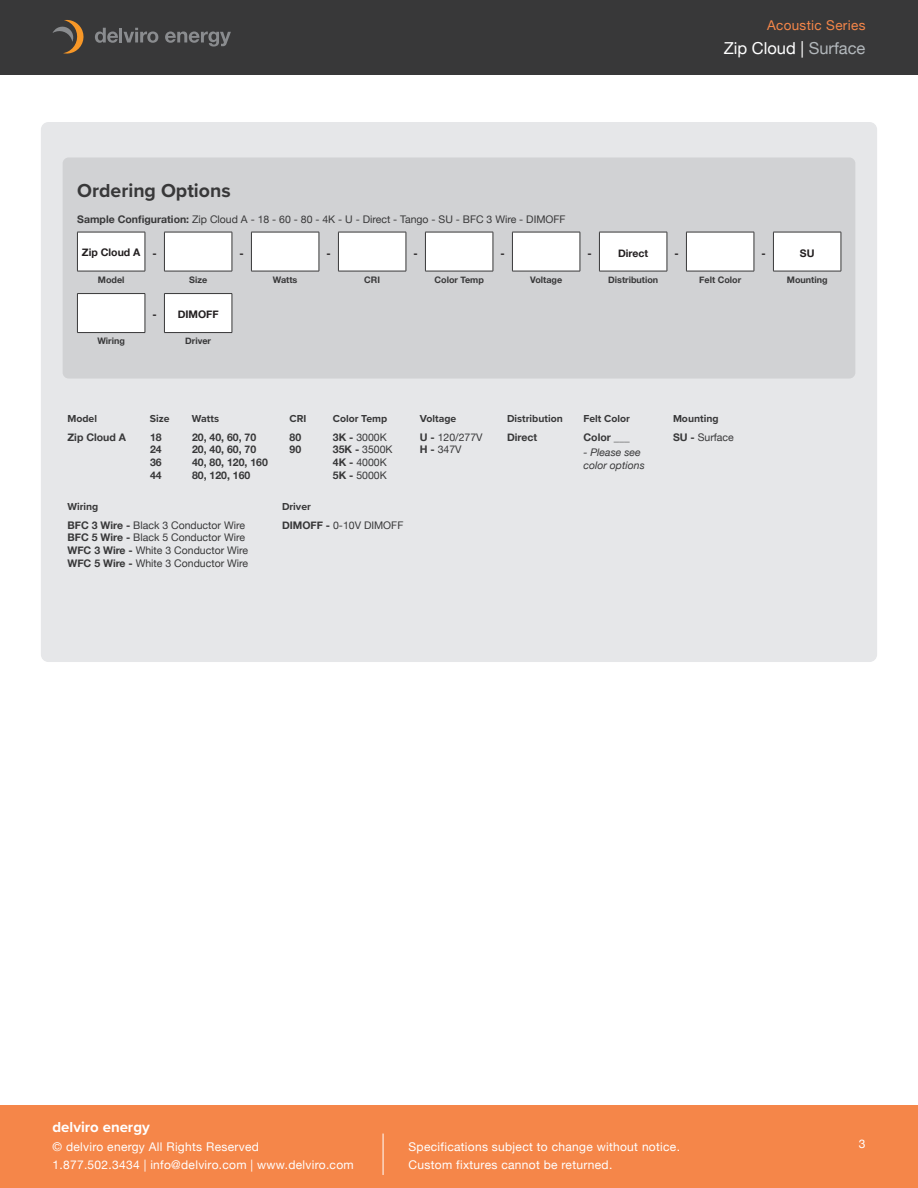
<style>
.page{position:relative;width:918px;height:1188px;background:#fff}
.page>*{position:absolute;margin:0;border:0;box-sizing:border-box;transform-origin:0 0}
.t1{font:700 19.5px "Proxima Nova";color:#383839}
.t2{font:16.5px "Helvetica Neue";color:#fff}
.t3{font:700 15px "Proxima Nova";color:#fff}
.t4{font:13.5px "Helvetica Neue";letter-spacing:.025em;color:#f58649}
.t5{font:12px/18px "Helvetica Neue";letter-spacing:.025em;color:#fff}
.t6{font:10.5px "Helvetica Neue";color:#383839}
.t7{font:700 10.5px "Helvetica Neue";color:#383839}
.t8{font:700 10.5px "Proxima Nova";color:#383839}
.t9{font:700 10.5px "Helvetica Neue";color:#231f20}
.t10{font:italic 10.5px "Helvetica Neue";color:#383839}
.t11{font:700 9px "Helvetica Neue";color:#383839}
.s1{color:#b2b7bb}
.s2{font-weight:700}
</style>
<div class="page">
<div style="left:0;top:1106px;width:918px;height:82px;background:#f58649"></div>
<div style="left:0;top:0;width:918px;height:75px;background:#383839"></div>
<hr style="left:383px;top:1134px;width:1px;height:41px;background:#fff">
<svg style="left:52px;top:20px;width:32px;height:34px"></svg>
<svg style="left:95px;top:28px;width:63px;height:15px"></svg>
<svg style="left:165px;top:32px;width:66px;height:15px"></svg>
<div style="left:41px;top:122px;width:836px;height:540px;background:#e6e7e9;border-radius:8px"></div>
<div style="left:63px;top:158px;width:792px;height:221px;background:#d1d2d4;border-radius:6px"></div>
<svg style="left:78px;top:233px;width:763px;height:100px"></svg>
<hr style="left:77px;top:293px;width:68px;height:1px;background:#383839">
<hr style="left:77px;top:294px;width:1px;height:38px;background:#383839">
<hr style="left:164px;top:293px;width:68px;height:1px;background:#383839">
<hr style="left:164px;top:294px;width:1px;height:38px;background:#383839">
<hr style="left:77px;top:332px;width:68px;height:1px;background:#383839">
<hr style="left:164px;top:332px;width:68px;height:1px;background:#383839">
<hr style="left:77px;top:232px;width:68px;height:1px;background:#383839">
<hr style="left:77px;top:232px;width:1px;height:39px;background:#383839">
<hr style="left:164px;top:232px;width:68px;height:1px;background:#383839">
<hr style="left:164px;top:232px;width:1px;height:39px;background:#383839">
<hr style="left:251px;top:232px;width:68px;height:1px;background:#383839">
<hr style="left:251px;top:232px;width:1px;height:39px;background:#383839">
<hr style="left:338px;top:232px;width:68px;height:1px;background:#383839">
<hr style="left:338px;top:232px;width:1px;height:39px;background:#383839">
<hr style="left:425px;top:232px;width:68px;height:1px;background:#383839">
<hr style="left:425px;top:232px;width:1px;height:39px;background:#383839">
<hr style="left:512px;top:232px;width:68px;height:1px;background:#383839">
<hr style="left:512px;top:232px;width:1px;height:39px;background:#383839">
<hr style="left:599px;top:232px;width:68px;height:1px;background:#383839">
<hr style="left:599px;top:232px;width:1px;height:39px;background:#383839">
<hr style="left:686px;top:232px;width:68px;height:1px;background:#383839">
<hr style="left:686px;top:232px;width:1px;height:39px;background:#383839">
<hr style="left:773px;top:232px;width:68px;height:1px;background:#383839">
<hr style="left:773px;top:232px;width:1px;height:39px;background:#383839">
<hr style="left:77px;top:271px;width:68px;height:1px;background:#383839">
<hr style="left:164px;top:271px;width:68px;height:1px;background:#383839">
<hr style="left:251px;top:271px;width:68px;height:1px;background:#383839">
<hr style="left:338px;top:271px;width:68px;height:1px;background:#383839">
<hr style="left:425px;top:271px;width:68px;height:1px;background:#383839">
<hr style="left:512px;top:271px;width:68px;height:1px;background:#383839">
<hr style="left:599px;top:271px;width:68px;height:1px;background:#383839">
<hr style="left:686px;top:271px;width:68px;height:1px;background:#383839">
<hr style="left:773px;top:271px;width:68px;height:1px;background:#383839">
<hr style="left:145px;top:232px;width:1px;height:39px;background:#383839">
<hr style="left:232px;top:232px;width:1px;height:39px;background:#383839">
<hr style="left:319px;top:232px;width:1px;height:39px;background:#383839">
<hr style="left:406px;top:232px;width:1px;height:39px;background:#383839">
<hr style="left:493px;top:232px;width:1px;height:39px;background:#383839">
<hr style="left:580px;top:232px;width:1px;height:39px;background:#383839">
<hr style="left:667px;top:232px;width:1px;height:39px;background:#383839">
<hr style="left:754px;top:232px;width:1px;height:39px;background:#383839">
<hr style="left:841px;top:232px;width:1px;height:39px;background:#383839">
<hr style="left:145px;top:294px;width:1px;height:38px;background:#383839">
<hr style="left:232px;top:294px;width:1px;height:38px;background:#383839">
<p class="t4" style="left:767px;top:15px;width:100px">Acoustic Series</p>
<h2 class="t2" style="left:724px;top:36px;width:143px">Zip Cloud | <span class="s1">Surface</span></h2>
<p class="t1" style="left:77px;top:176px;width:155px">Ordering Options</p>
<p class="t6" style="left:77px;top:211px;width:490px"><span class="s2">Sample Configuration:</span> Zip Cloud A - 18 - 60 - 80 - 4K - U - Direct - Tango - SU - BFC 3 Wire - DIMOFF</p>
<p class="t9" style="left:82px;top:244px;width:60px">Zip Cloud A</p>
<p class="t9" style="left:153px;top:245px;width:6px">-</p>
<p class="t9" style="left:240px;top:245px;width:6px">-</p>
<p class="t9" style="left:327px;top:245px;width:6px">-</p>
<p class="t9" style="left:414px;top:245px;width:6px">-</p>
<p class="t9" style="left:501px;top:245px;width:6px">-</p>
<p class="t9" style="left:588px;top:245px;width:6px">-</p>
<p class="t9" style="left:618px;top:245px;width:32px">Direct</p>
<p class="t9" style="left:675px;top:245px;width:6px">-</p>
<p class="t9" style="left:762px;top:245px;width:6px">-</p>
<p class="t9" style="left:800px;top:245px;width:16px">SU</p>
<p class="t11" style="left:98px;top:273px;width:28px">Model</p>
<p class="t11" style="left:189px;top:273px;width:20px">Size</p>
<p class="t11" style="left:273px;top:273px;width:26px">Watts</p>
<p class="t11" style="left:364px;top:273px;width:17px">CRI</p>
<p class="t11" style="left:435px;top:273px;width:51px">Color Temp</p>
<p class="t11" style="left:530px;top:273px;width:33px">Voltage</p>
<p class="t11" style="left:608px;top:273px;width:51px">Distribution</p>
<p class="t11" style="left:699px;top:273px;width:43px">Felt Color</p>
<p class="t11" style="left:787px;top:273px;width:42px">Mounting</p>
<p class="t9" style="left:153px;top:306px;width:6px">-</p>
<p class="t9" style="left:178px;top:306px;width:43px">DIMOFF</p>
<p class="t11" style="left:97px;top:334px;width:29px">Wiring</p>
<p class="t11" style="left:185px;top:334px;width:27px">Driver</p>
<p class="t8" style="left:68px;top:411px;width:31px">Model</p>
<p class="t8" style="left:150px;top:411px;width:21px">Size</p>
<p class="t8" style="left:192px;top:411px;width:29px">Watts</p>
<p class="t8" style="left:290px;top:411px;width:18px">CRI</p>
<p class="t8" style="left:333px;top:411px;width:56px">Color Temp</p>
<p class="t8" style="left:420px;top:411px;width:38px">Voltage</p>
<p class="t8" style="left:507px;top:411px;width:57px">Distribution</p>
<p class="t8" style="left:584px;top:411px;width:48px">Felt Color</p>
<p class="t8" style="left:673px;top:411px;width:47px">Mounting</p>
<p class="t7" style="left:68px;top:429px;width:60px">Zip Cloud A</p>
<p class="t7" style="left:150px;top:429px;width:13px">18</p>
<p class="t7" style="left:150px;top:441px;width:13px">24</p>
<p class="t7" style="left:150px;top:454px;width:13px">36</p>
<p class="t7" style="left:150px;top:467px;width:13px">44</p>
<p class="t6" style="left:420px;top:429px;width:64px"><span class="s2">U -</span> 120/277V</p>
<p class="t6" style="left:420px;top:442px;width:43px"><span class="s2">H -</span> 347V</p>
<p class="t7" style="left:507px;top:429px;width:32px">Direct</p>
<p class="t7" style="left:584px;top:429px;width:48px">Color ___</p>
<p class="t10" style="left:584px;top:445px;width:59px">- Please see</p>
<p class="t10" style="left:584px;top:458px;width:63px">color options</p>
<p class="t6" style="left:673px;top:429px;width:62px"><span class="s2">SU -</span> Surface</p>
<p class="t6" style="left:333px;top:429px;width:55px"><span class="s2">3K -</span> 3000K</p>
<p class="t6" style="left:333px;top:442px;width:61px"><span class="s2">35K -</span> 3500K</p>
<p class="t6" style="left:333px;top:455px;width:55px"><span class="s2">4K -</span> 4000K</p>
<p class="t6" style="left:333px;top:467px;width:55px"><span class="s2">5K -</span> 5000K</p>
<p class="t7" style="left:192px;top:429px;width:66px">20, 40, 60, 70</p>
<p class="t7" style="left:192px;top:441px;width:66px">20, 40, 60, 70</p>
<p class="t7" style="left:192px;top:454px;width:77px">40, 80, 120, 160</p>
<p class="t7" style="left:192px;top:467px;width:60px">80, 120, 160</p>
<p class="t7" style="left:290px;top:429px;width:13px">80</p>
<p class="t7" style="left:290px;top:441px;width:13px">90</p>
<p class="t8" style="left:68px;top:499px;width:32px">Wiring</p>
<p class="t8" style="left:282px;top:499px;width:30px">Driver</p>
<p class="t6" style="left:68px;top:518px;width:179px"><span class="s2">BFC 3 Wire -</span> Black 3 Conductor Wire</p>
<p class="t6" style="left:68px;top:530px;width:179px"><span class="s2">BFC 5 Wire -</span> Black 5 Conductor Wire</p>
<p class="t6" style="left:68px;top:543px;width:182px"><span class="s2">WFC 3 Wire -</span> White 3 Conductor Wire</p>
<p class="t6" style="left:68px;top:555px;width:182px"><span class="s2">WFC 5 Wire -</span> White 3 Conductor Wire</p>
<p class="t6" style="left:282px;top:518px;width:123px"><span class="s2">DIMOFF -</span> 0-10V DIMOFF</p>
<h3 class="t3" style="left:52px;top:1116px;width:99px">delviro energy</h3>
<p class="t5" style="left:52px;top:1138px;width:303px">© delviro energy All Rights Reserved<br>1.877.502.3434 | info@delviro.com | www.delviro.com</p>
<p class="t5" style="left:409px;top:1138px;width:273px">Specifications subject to change without notice.<br>Custom fixtures cannot be returned.</p>
<p class="t5" style="left:859px;top:1135px;width:8px">3</p>
</div>
